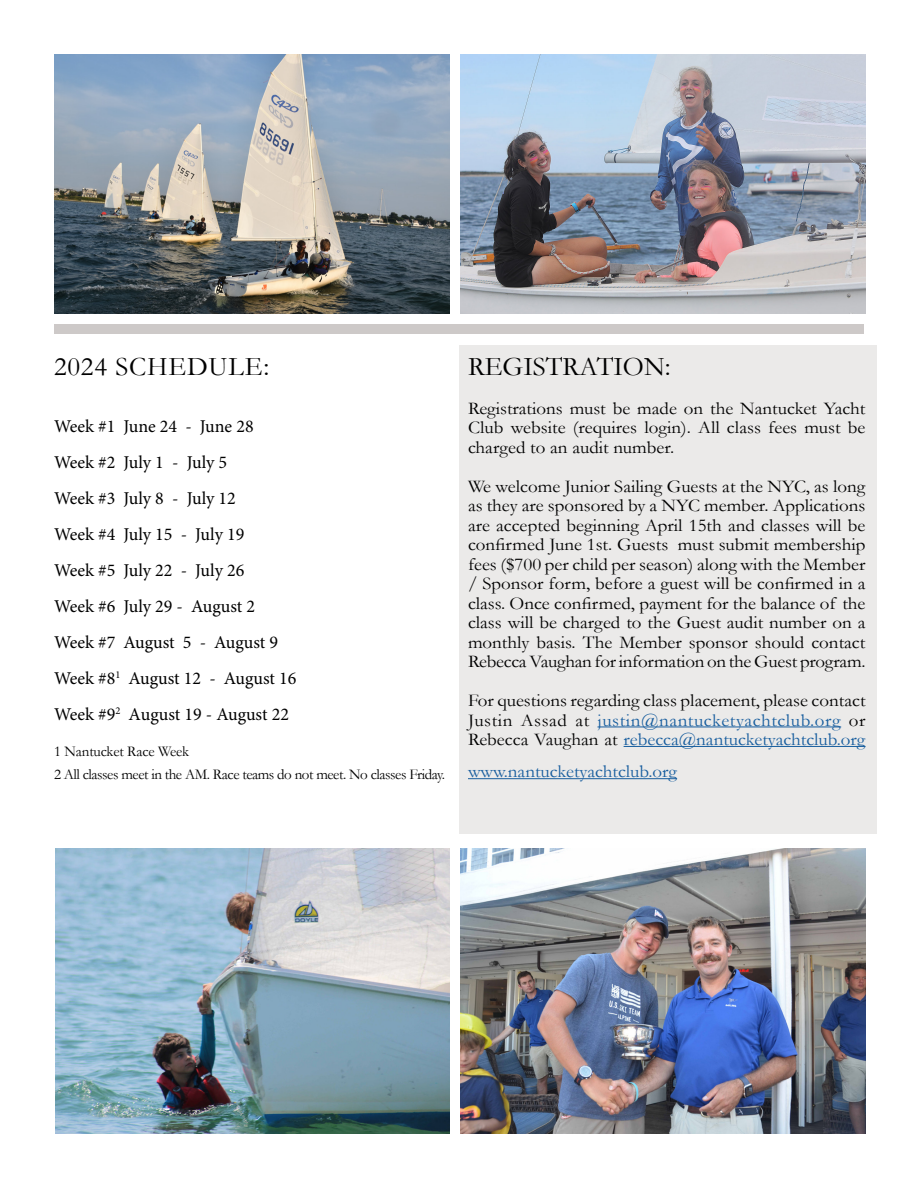
<style>
.page{position:relative;width:918px;height:1188px;background:#fff}
.page>*{position:absolute;margin:0;border:0;box-sizing:border-box;transform-origin:0 0}
.Body_text{font:27px "Garamond";letter-spacing:.03em;color:#000}
.Body_text-2{font:27px "Garamond";color:#000}
.Body_text-3{font:18px/19.5px "Garamond";color:#000;text-align:justify;scale:1.05 1}
.t1{font:18px/36px "Minion Pro";letter-spacing:-.005em;color:#000}
.t2{font:18px "Garamond";color:#175d9e;scale:1.05 1}
.t3{font:15px "Garamond";letter-spacing:-.03em;color:#000}
.t4{font:15px "Garamond";letter-spacing:-.01em;color:#000}
.s1{color:#175d9e}
</style>
<div class="page">
<div style="left:459px;top:345px;width:418px;height:489px;background:#ebeae9"></div>
<img style="left:56px;top:849px;width:394px;height:285px">
<img style="left:460px;top:849px;width:406px;height:285px">
<div style="left:54px;top:324px;width:810px;height:9px;background:#cdc9c8"></div>
<hr style="left:598px;top:726px;width:243px;height:1px;background:#175d9e">
<hr style="left:624px;top:746px;width:242px;height:1px;background:#175d9e">
<hr style="left:468px;top:778px;width:209px;height:1px;background:#175d9e">
<img style="left:55px;top:54px;width:394px;height:260px">
<img style="left:460px;top:54px;width:406px;height:260px">
<p class="Body_text" style="left:54px;top:348px;width:217px">2024 SCHEDULE:</p>
<p class="t1" style="left:54px;top:409px;width:201px">Week #1 June 24 - June 28<br>Week #2 July 1 - July 5</p>
<p class="t1" style="left:54px;top:481px;width:192px">Week #3 July 8 - July 12<br>Week #4 July 15 - July 19</p>
<p class="t1" style="left:54px;top:553px;width:192px">Week #5 July 22 - July 26</p>
<p class="t1" style="left:54px;top:589px;width:203px">Week #6 July 29 - August 2</p>
<p class="t1" style="left:54px;top:625px;width:226px">Week #7 August 5 - August 9</p>
<p class="t1" style="left:54px;top:661px;width:244px">Week #8<sup>1</sup> August 12 - August 16</p>
<p class="t1" style="left:54px;top:697px;width:236px">Week #9<sup>2</sup> August 19 - August 22</p>
<p class="t4" style="left:54px;top:741px;width:137px">1 Nantucket Race Week</p>
<p class="t3" style="left:54px;top:764px;width:393px">2 All classes meet in the AM. Race teams do not meet. No classes Friday.</p>
<p class="Body_text-2" style="left:468px;top:348px;width:204px">REGISTRATION:</p>
<p class="Body_text-3" style="left:468px;top:398px;width:380px">Registrations must be made on the Nantucket Yacht Club website (requires login). All class fees must be charged to an audit number.</p>
<p class="Body_text-3" style="left:468px;top:476px;width:380px">We welcome Junior Sailing Guests at the NYC, as long as they are sponsored by a NYC member. Applications are accepted beginning April 15th and classes will be confirmed June 1st. Guests must submit membership fees ($700 per child per season) along with the Member / Sponsor form, before a guest will be confirmed in a class. Once confirmed, payment for the balance of the class will be charged to the Guest audit number on a monthly basis. The Member sponsor should contact Rebecca Vaughan for information on the Guest program.</p>
<p class="Body_text-3" style="left:468px;top:690px;width:380px">For questions regarding class placement, please contact Justin Assad at <span class="s1">justin@nantucketyachtclub.org</span> or Rebecca Vaughan at <span class="s1">rebecca@nantucketyachtclub.org</span></p>
<p class="t2" style="left:468px;top:760px;width:201px">www.nantucketyachtclub.org</p>
</div>
